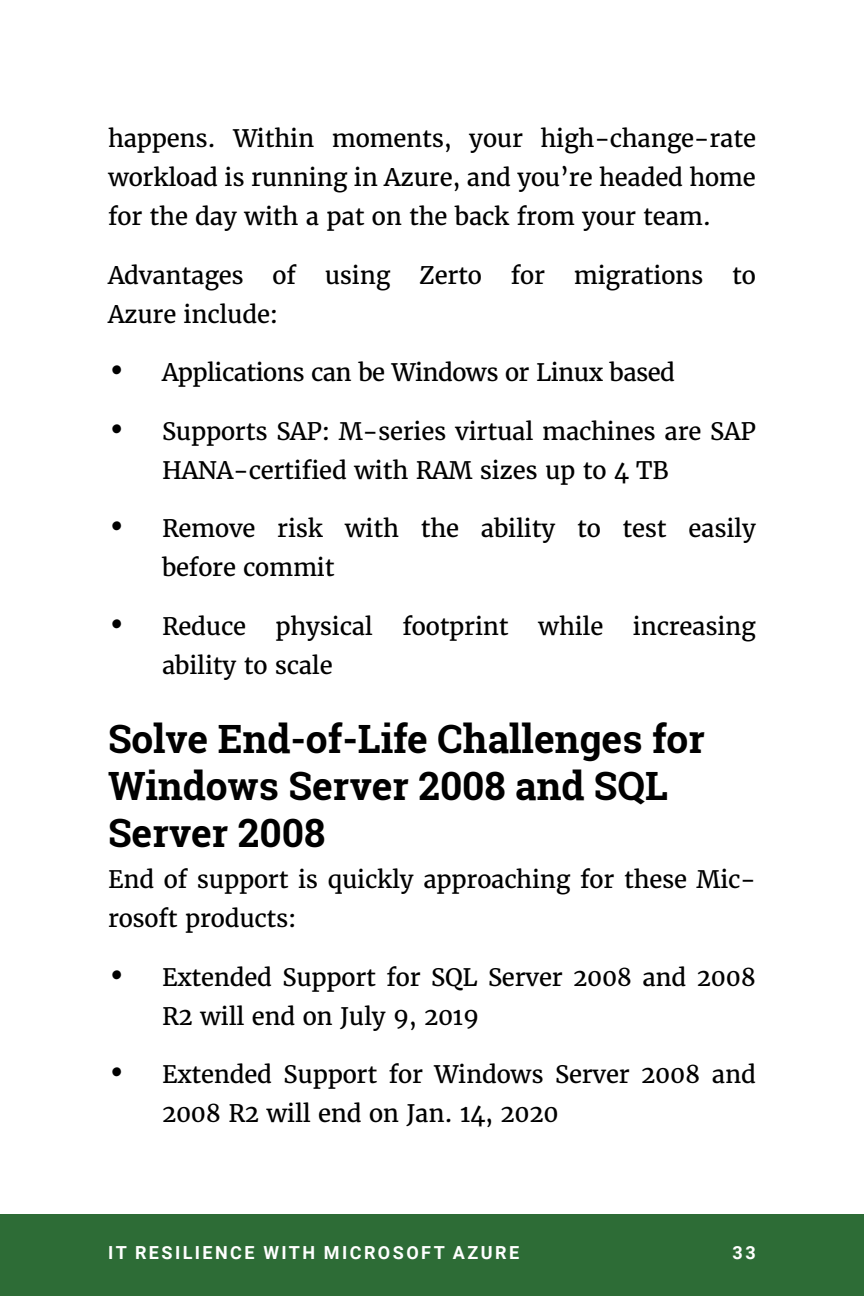
<style>
.page{position:relative;width:864px;height:1296px;background:#fff}
.page>*{position:absolute;margin:0;border:0;box-sizing:border-box;transform-origin:0 0}
.Heading_3{font:700 39px/46.8px "Roboto Slab";color:#000}
.t1{font:24px/39px "Merriweather";letter-spacing:-.01em;color:#000}
.t2{font:700 18px "Roboto";letter-spacing:.135em;color:#fff}
.s1{font-size:42px}
</style>
<div class="page">
<div style="left:0;top:1215px;width:864px;height:81px;background:#2d6c36"></div>
<p class="t1" style="left:108px;top:119px;width:650px;text-align:justify">happens. Within moments, your high-change-rate workload is running in Azure, and you’re headed home for the day with a pat on the back from your team.</p>
<p class="t1" style="left:108px;top:255px;width:649px">Advantages of using Zerto for migrations to<br>Azure include:</p>
<p class="t1" style="left:108px;top:353px;width:569px"><span class="s1">•</span> Applications can be Windows or Linux based</p>
<p class="t1" style="left:162px;top:411px;width:595px;text-indent:-54px"><span class="s1">•</span> Supports SAP: M-series virtual machines are SAP<br>HANA-certified with RAM sizes up to 4 TB</p>
<p class="t1" style="left:162px;top:509px;width:596px;text-indent:-54px"><span class="s1">•</span> Remove risk with the ability to test easily before commit</p>
<p class="t1" style="left:162px;top:606px;width:595px;text-indent:-54px"><span class="s1">•</span> Reduce physical footprint while increasing ability to scale</p>
<p class="Heading_3" style="left:108px;top:715px;width:598px">Solve End-of-Life Challenges for<br>Windows Server 2008 and SQL<br>Server 2008</p>
<p class="t1" style="left:108px;top:860px;width:650px">End of support is quickly approaching for these Mic&shy;rosoft products:</p>
<p class="t1" style="left:162px;top:957px;width:595px;text-indent:-54px"><span class="s1">•</span> Extended Support for SQL Server 2008 and 2008<br>R2 will end on July 9, 2019</p>
<p class="t1" style="left:162px;top:1055px;width:595px;text-indent:-54px"><span class="s1">•</span> Extended Support for Windows Server 2008 and<br>2008 R2 will end on Jan. 14, 2020</p>
<p class="t2" style="left:108px;top:1239px;width:412px">IT RESILIENCE WITH MICROSOFT AZURE</p>
<p class="t2" style="left:733px;top:1239px;width:25px">33</p>
</div>
